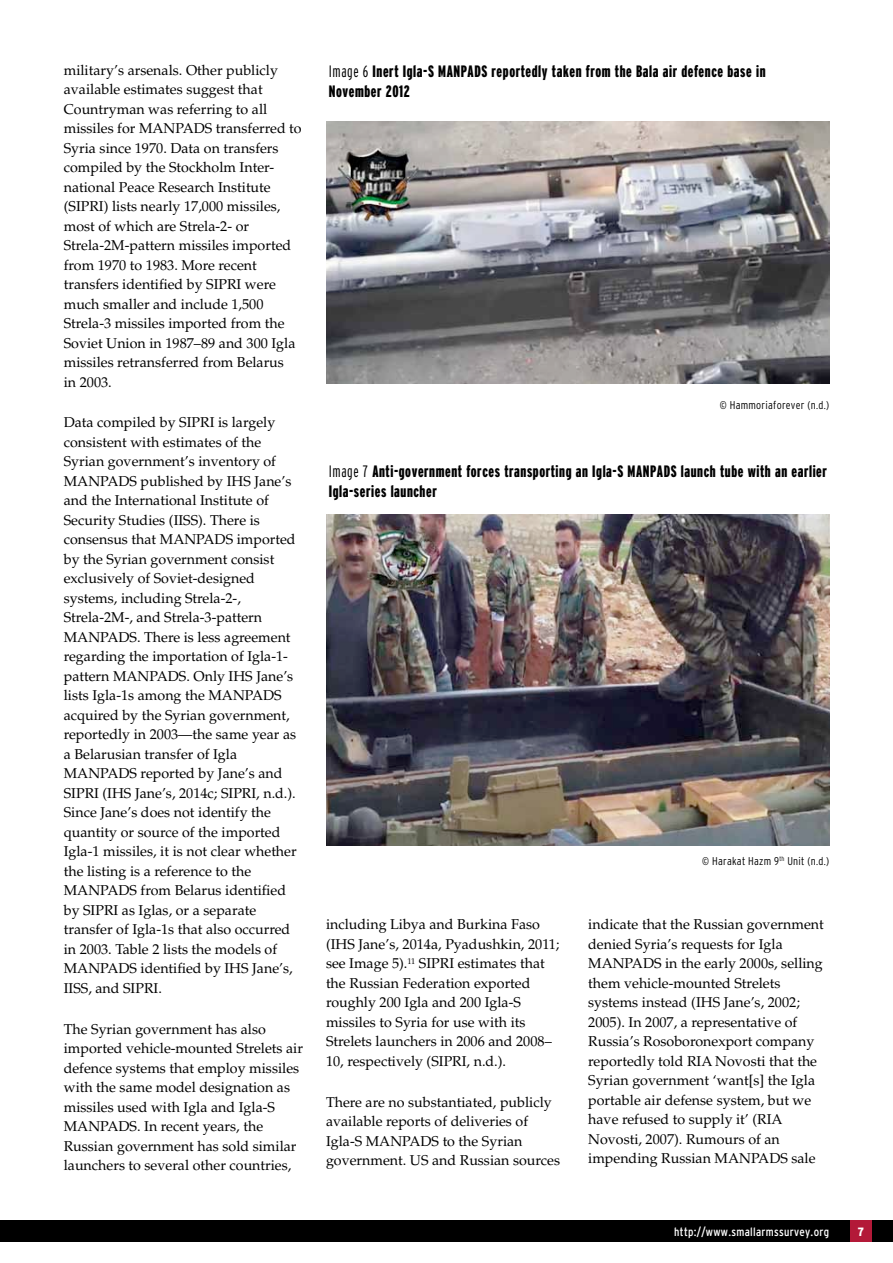
<style>
.page{position:relative;width:893px;height:1263px;background:#fff}
.page>*{position:absolute;margin:0;border:0;box-sizing:border-box;transform-origin:0 0}
.t1{font:900 extra-condensed 16.5px/19.5px "Interstate";letter-spacing:.035em;color:#000}
.t2{font:14.25px/19.5px "Palatino";color:#000}
.t3{font:condensed 12px "Interstate";letter-spacing:.025em;color:#fff}
.t4{font:900 condensed 12px "Interstate";color:#fff}
.t5{font:300 condensed 11.25px "Interstate";letter-spacing:.025em;color:#000}
.s1{font-weight:300}
</style>
<div class="page">
<div style="left:0;top:1220px;width:893px;height:22px;background:#000"></div>
<div style="left:850px;top:1220px;width:22px;height:22px;background:#b31938"></div>
<img style="left:326px;top:122px;width:503px;height:262px">
<img style="left:326px;top:514px;width:503px;height:331px">
<p class="t2" style="left:64px;top:60px;width:239px">military’s arsenals. Other publicly available estimates suggest that Countryman was referring to all missiles for MANPADS transferred to Syria since 1970. Data on transfers compiled by the Stockholm Inter&shy;national Peace Research Institute (SIPRI) lists nearly 17,000 missiles, most of which are Strela-2- or Strela-2M-pattern missiles imported from 1970 to 1983. More recent transfers identified by SIPRI were much smaller and include 1,500<br>Strela-3 missiles imported from the Soviet Union in 1987–89 and 300 Igla missiles retransferred from Belarus<br>in 2003.</p>
<p class="t2" style="left:64px;top:413px;width:234px">Data compiled by SIPRI is largely consistent with estimates of the Syrian government’s inventory of MANPADS published by IHS Jane’s and the International Institute of Security Studies (IISS). There is consensus that MANPADS imported by the Syrian government consist exclusively of Soviet-designed systems, including Strela-2-, Strela-2M-, and Strela-3-pattern MANPADS. There is less agreement regarding the importation of Igla-1- pattern MANPADS. Only IHS Jane’s lists Igla-1s among the MANPADS acquired by the Syrian government, reportedly in 2003—the same year as a Belarusian transfer of Igla MANPADS reported by Jane’s and SIPRI (IHS Jane’s, 2014c; SIPRI, n.d.).<br>Since Jane’s does not identify the quantity or source of the imported Igla-1 missiles, it is not clear whether the listing is a reference to the MANPADS from Belarus identified by SIPRI as Iglas, or a separate transfer of Igla-1s that also occurred in 2003. Table 2 lists the models of MANPADS identified by IHS Jane’s, IISS, and SIPRI.</p>
<p class="t2" style="left:64px;top:1019px;width:241px">The Syrian government has also imported vehicle-mounted Strelets air defence systems that employ missiles with the same model designation as missiles used with Igla and Igla-S MANPADS. In recent years, the Russian government has sold similar launchers to several other countries,</p>
<p class="t1" style="left:329px;top:61px;width:438px"><span class="s1">Image 6</span> Inert Igla-S MANPADS reportedly taken from the Bala air defence base in<br>November 2012</p>
<p class="t5" style="left:720px;top:398px;width:111px">© Hammoriaforever (n.d.)</p>
<p class="t1" style="left:329px;top:462px;width:500px"><span class="s1">Image 7</span> Anti-government forces transporting an Igla-S MANPADS launch tube with an earlier<br>Igla-series launcher</p>
<p class="t2" style="left:326px;top:915px;width:235px">including Libya and Burkina Faso (IHS Jane’s, 2014a, Pyadushkin, 2011; see Image 5).<sup>11</sup> SIPRI estimates that the Russian Federation exported roughly 200 Igla and 200 Igla-S missiles to Syria for use with its Strelets launchers in 2006 and 2008– 10, respectively (SIPRI, n.d.).</p>
<p class="t2" style="left:326px;top:1092px;width:236px">There are no substantiated, publicly available reports of deliveries of Igla-S MANPADS to the Syrian government. US and Russian sources</p>
<p class="t5" style="left:702px;top:855px;width:128px">© Harakat Hazm 9<sup>th</sup> Unit (n.d.)</p>
<p class="t2" style="left:588px;top:915px;width:237px">indicate that the Russian government denied Syria’s requests for Igla MANPADS in the early 2000s, selling them vehicle-mounted Strelets systems instead (IHS Jane’s, 2002; 2005). In 2007, a representative of Russia’s Rosoboronexport company reportedly told RIA Novosti that the Syrian government ‘want[s] the Igla portable air defense system, but we have refused to supply it’ (RIA Novosti, 2007). Rumours of an impending Russian MANPADS sale</p>
<p class="t3" style="left:674px;top:1225px;width:156px">http://www.smallarmssurvey.org</p>
<p class="t4" style="left:858px;top:1225px;width:8px">7</p>
</div>
